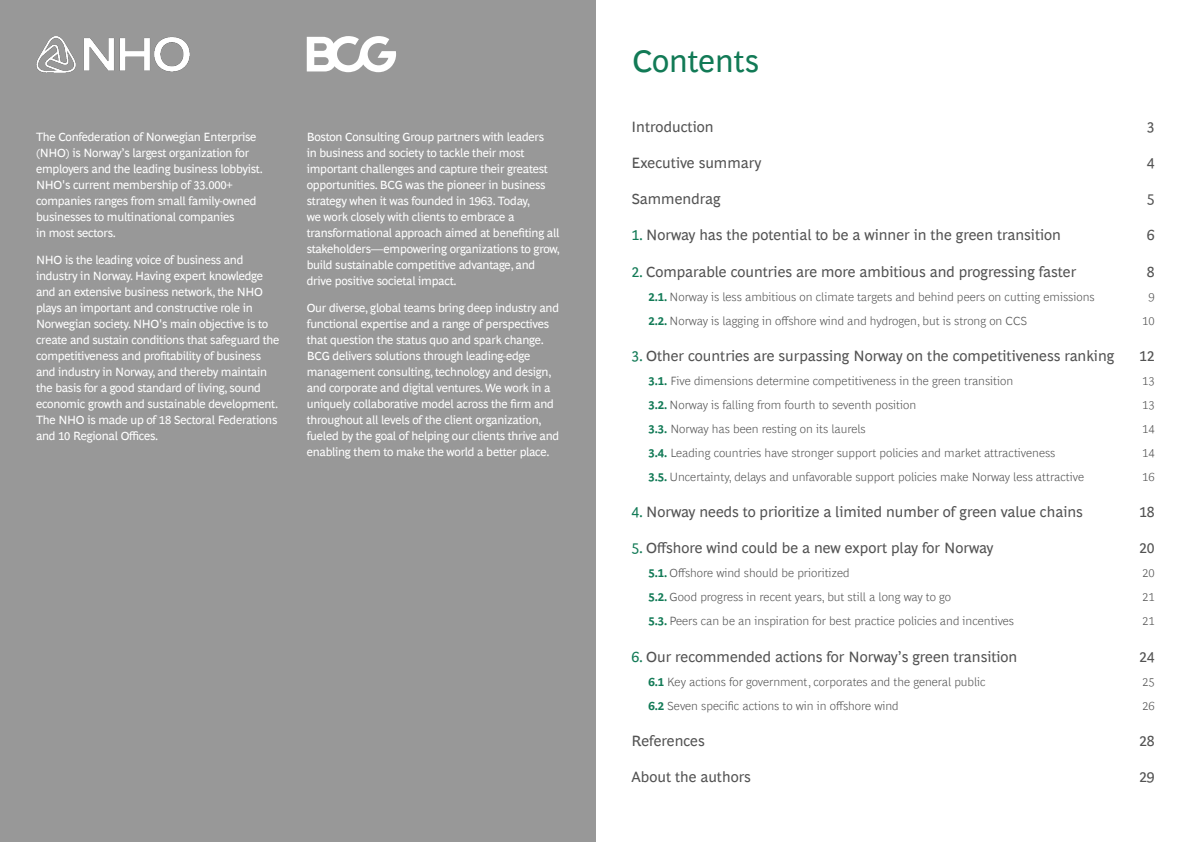
<style>
.page{position:relative;width:1191px;height:842px;background:#fff}
.page>*{position:absolute;margin:0;border:0;box-sizing:border-box;transform-origin:0 0}
.Title_-_Green{font:32px "Henderson BCG Sans";color:#127a56}
.t1{font:15px "Henderson BCG Sans";color:#535353}
.Boiler_-_Inside_Front_Cover{font:12px/16px "Henderson BCG Sans";letter-spacing:-.02em;color:#fff}
.t2{font:300 12px "Henderson BCG Sans";color:#535353}
.s1{color:#127a56}
.s2{font-weight:700;color:#127a56}
</style>
<div class="page">
<div style="left:0;top:0;width:595px;height:842px;background:#989898"></div>
<img style="left:36px;top:36px;width:153px;height:37px">
<svg style="left:307px;top:36px;width:89px;height:36px"></svg>
<p class="Boiler_-_Inside_Front_Cover" style="left:36px;top:128px;width:228px">The Confederation of Norwegian Enterprise (NHO) is Norway’s largest organization for employers and the leading business lobbyist.<br>NHO's current membership of 33.000+ companies ranges from small family-owned businesses to multinational companies<br>in most sectors.</p>
<p class="Boiler_-_Inside_Front_Cover" style="left:36px;top:251px;width:245px">NHO is the leading voice of business and industry in Norway. Having expert knowledge and an extensive business network, the NHO plays an important and constructive role in Norwegian society. NHO's main objective is to create and sustain conditions that safeguard the competitiveness and profitability of business and industry in Norway, and thereby maintain the basis for a good standard of living, sound economic growth and sustainable development.<br>The NHO is made up of 18 Sectoral Federations and 10 Regional Offices.</p>
<p class="Boiler_-_Inside_Front_Cover" style="left:307px;top:128px;width:255px">Boston Consulting Group partners with leaders<br>in business and society to tackle their most important challenges and capture their greatest opportunities. BCG was the pioneer in business strategy when it was founded in 1963. Today,<br>we work closely with clients to embrace a transformational approach aimed at benefiting all stakeholders—empowering organizations to grow, build sustainable competitive advantage, and drive positive societal impact.</p>
<p class="Boiler_-_Inside_Front_Cover" style="left:307px;top:299px;width:254px">Our diverse, global teams bring deep industry and functional expertise and a range of perspectives that question the status quo and spark change.<br>BCG delivers solutions through leading-edge management consulting, technology and design, and corporate and digital ventures. We work in a uniquely collaborative model across the firm and throughout all levels of the client organization, fueled by the goal of helping our clients thrive and enabling them to make the world a better place.</p>
<p class="Title_-_Green" style="left:632px;top:38px;width:128px">Contents</p>
<p class="t1" style="left:631px;top:116px;width:84px">Introduction</p>
<p class="t1" style="left:1146px;top:116px;width:9px">3</p>
<p class="t1" style="left:631px;top:152px;width:131px">Executive summary</p>
<p class="t1" style="left:1146px;top:152px;width:9px">4</p>
<p class="t1" style="left:631px;top:188px;width:90px">Sammendrag</p>
<p class="t1" style="left:1146px;top:188px;width:9px">5</p>
<p class="t1" style="left:631px;top:224px;width:431px"><span class="s1">1.</span> Norway has the potential to be a winner in the green transition</p>
<p class="t1" style="left:1146px;top:224px;width:9px">6</p>
<p class="t1" style="left:631px;top:260px;width:446px"><span class="s1">2.</span> Comparable countries are more ambitious and progressing faster</p>
<p class="t1" style="left:1146px;top:260px;width:9px">8</p>
<p class="t2" style="left:648px;top:288px;width:448px"><span class="s2">2.1.</span> Norway is less ambitious on climate targets and behind peers on cutting emissions</p>
<p class="t2" style="left:1148px;top:288px;width:8px">9</p>
<p class="t2" style="left:648px;top:312px;width:380px"><span class="s2">2.2.</span> Norway is lagging in offshore wind and hydrogen, but is strong on CCS</p>
<p class="t2" style="left:1142px;top:312px;width:14px">10</p>
<p class="t1" style="left:631px;top:345px;width:484px"><span class="s1">3.</span> Other countries are surpassing Norway on the competitiveness ranking</p>
<p class="t1" style="left:1139px;top:345px;width:17px">12</p>
<p class="t2" style="left:648px;top:372px;width:366px"><span class="s2">3.1.</span> Five dimensions determine competitiveness in the green transition</p>
<p class="t2" style="left:1142px;top:372px;width:14px">13</p>
<p class="t2" style="left:648px;top:396px;width:269px"><span class="s2">3.2.</span> Norway is falling from fourth to seventh position</p>
<p class="t2" style="left:1142px;top:396px;width:14px">13</p>
<p class="t2" style="left:648px;top:420px;width:219px"><span class="s2">3.3.</span> Norway has been resting on its laurels</p>
<p class="t2" style="left:1142px;top:420px;width:14px">14</p>
<p class="t2" style="left:648px;top:444px;width:408px"><span class="s2">3.4.</span> Leading countries have stronger support policies and market attractiveness</p>
<p class="t2" style="left:1142px;top:444px;width:14px">14</p>
<p class="t2" style="left:648px;top:468px;width:437px"><span class="s2">3.5.</span> Uncertainty, delays and unfavorable support policies make Norway less attractive</p>
<p class="t2" style="left:1142px;top:468px;width:14px">16</p>
<p class="t1" style="left:631px;top:501px;width:453px"><span class="s1">4.</span> Norway needs to prioritize a limited number of green value chains</p>
<p class="t1" style="left:1139px;top:501px;width:17px">18</p>
<p class="t1" style="left:631px;top:537px;width:363px"><span class="s1">5.</span> Offshore wind could be a new export play for Norway</p>
<p class="t1" style="left:1139px;top:537px;width:17px">20</p>
<p class="t2" style="left:648px;top:564px;width:203px"><span class="s2">5.1.</span> Offshore wind should be prioritized</p>
<p class="t2" style="left:1142px;top:564px;width:14px">20</p>
<p class="t2" style="left:648px;top:588px;width:304px"><span class="s2">5.2.</span> Good progress in recent years, but still a long way to go</p>
<p class="t2" style="left:1142px;top:588px;width:14px">21</p>
<p class="t2" style="left:648px;top:612px;width:367px"><span class="s2">5.3.</span> Peers can be an inspiration for best practice policies and incentives</p>
<p class="t2" style="left:1142px;top:612px;width:14px">21</p>
<p class="t1" style="left:631px;top:645px;width:387px"><span class="s1">6.</span> Our recommended actions for Norway’s green transition</p>
<p class="t1" style="left:1139px;top:645px;width:17px">24</p>
<p class="t2" style="left:648px;top:673px;width:339px"><span class="s2">6.1</span> Key actions for government, corporates and the general public</p>
<p class="t2" style="left:1142px;top:673px;width:14px">25</p>
<p class="t2" style="left:648px;top:697px;width:252px"><span class="s2">6.2</span> Seven specific actions to win in offshore wind</p>
<p class="t2" style="left:1142px;top:697px;width:14px">26</p>
<p class="t1" style="left:631px;top:729px;width:75px">References</p>
<p class="t1" style="left:1139px;top:729px;width:17px">28</p>
<p class="t1" style="left:631px;top:766px;width:121px">About the authors</p>
<p class="t1" style="left:1139px;top:766px;width:17px">29</p>
</div>
